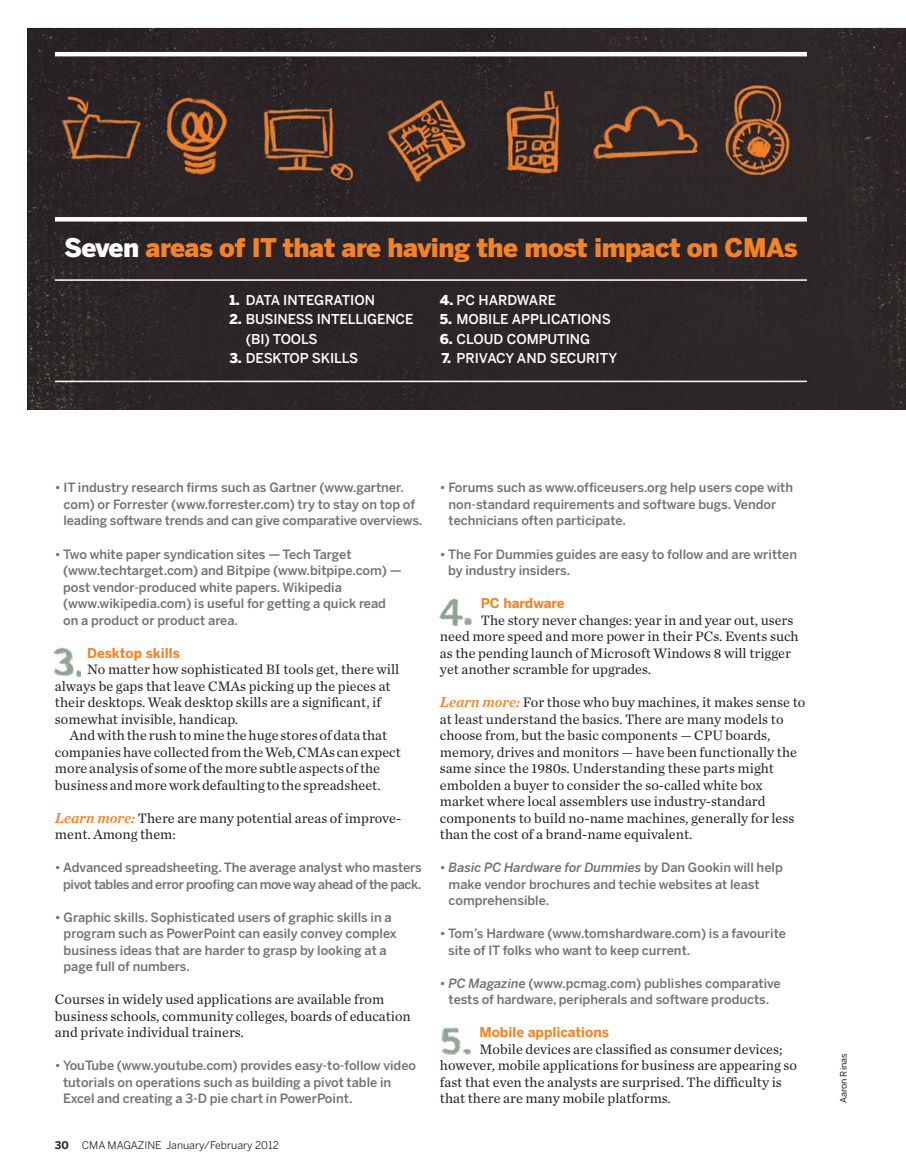
<style>
.page{position:relative;width:906px;height:1176px;background:#fff}
.page>*{position:absolute;margin:0;border:0;box-sizing:border-box;transform-origin:0 0}
.t1{font:900 25.5px "Benton Sans";letter-spacing:-.02em;color:#f58225}
.t2{font:14.25px/16.5px "Chronicle Text G1";color:#231f20}
.t3{font:500 13.5px/19.5px "Benton Sans";letter-spacing:-.01em;color:#fff}
.t4{font:700 13.5px "Benton Sans";color:#f58225}
.t5{font:500 12.75px/16.5px "Benton Sans";color:#717073}
.t6{font:500 12.75px/16.5px "Benton Sans";letter-spacing:-.025em;color:#717073;text-align:right}
.t7{font:10.5px "Benton Sans";color:#231f20}
.t8{font:700 10.5px "Benton Sans";color:#231f20}
.t9{font:9px "Benton Sans";color:#231f20}
.s1{color:#fff}
.s2{font-weight:900}
.s3{font-family:"Chronicle Text G1 Semi";font-style:italic;font-size:15px;color:#f58225}
.s4{font-style:italic}
</style>
<div class="page">
<div style="left:28px;top:28px;width:877px;height:382px;background:#2c2628"></div>
<img style="left:53px;top:647px;width:27px;height:30px">
<img style="left:439px;top:598px;width:33px;height:28px">
<img style="left:440px;top:1027px;width:31px;height:28px">
<img style="left:47px;top:92px;width:99px;height:83px">
<img style="left:375px;top:90px;width:100px;height:100px">
<img style="left:154px;top:84px;width:82px;height:105px">
<img style="left:479px;top:91px;width:95px;height:99px">
<img style="left:717px;top:68px;width:99px;height:130px">
<img style="left:572px;top:90px;width:145px;height:88px">
<img style="left:572px;top:91px;width:2px;height:87px">
<img style="left:705px;top:133px;width:12px;height:44px">
<img style="left:261px;top:93px;width:101px;height:92px">
<hr style="left:55px;top:279px;width:751px;height:2px;background:#fff">
<hr style="left:55px;top:380px;width:751px;height:2px;background:#fff">
<hr style="left:55px;top:217px;width:751px;height:4px;background:#fff">
<hr style="left:55px;top:52px;width:751px;height:4px;background:#fff">
<h1 class="t1" style="left:64px;top:238px;width:735px"><span class="s1">Seven</span> areas of IT that are having the most impact on CMAs</h1>
<p class="t3" style="left:229px;top:291px;width:147px"><span class="s2">1.</span> DATA INTEGRATION</p>
<p class="t3" style="left:246px;top:311px;width:169px;text-indent:-16px"><span class="s2">2.</span> BUSINESS INTELLIGENCE (BI) TOOLS</p>
<p class="t3" style="left:229px;top:350px;width:130px"><span class="s2">3.</span> DESKTOP SKILLS</p>
<p class="t3" style="left:440px;top:291px;width:118px"><span class="s2">4.</span> PC HARDWARE</p>
<p class="t3" style="left:440px;top:311px;width:172px"><span class="s2">5.</span> MOBILE APPLICATIONS</p>
<p class="t3" style="left:440px;top:330px;width:152px"><span class="s2">6.</span> CLOUD COMPUTING</p>
<p class="t3" style="left:441px;top:350px;width:177px"><span class="s2">7.</span> PRIVACY AND SECURITY</p>
<p class="t5" style="left:64px;top:480px;width:360px;text-indent:-9px">• IT industry research firms such as Gartner (www.gartner. com) or Forrester (www.forrester.com) try to stay on top of leading software trends and can give comparative overviews.</p>
<p class="t5" style="left:63px;top:546px;width:340px;text-indent:-8px">• Two white paper syndication sites — Tech Target (www.techtarget.com) and Bitpipe (www.bitpipe.com) — post vendor-produced white papers. Wikipedia (www.wikipedia.com) is useful for getting a quick read on a product or product area.</p>
<p class="t4" style="left:87px;top:647px;width:94px">Desktop skills</p>
<p class="t2" style="left:55px;top:662px;width:346px;text-indent:32px">No matter how sophisticated BI tools get, there will always be gaps that leave CMAs picking up the pieces at their desktops. Weak desktop skills are a significant, if somewhat invisible, handicap.</p>
<p class="t2" style="left:55px;top:728px;width:347px;text-indent:15px">And with the rush to mine the huge stores of data that companies have collected from the Web, CMAs can expect more analysis of some of the more subtle aspects of the business and more work defaulting to the spreadsheet.</p>
<p class="t2" style="left:55px;top:811px;width:348px"><span class="s3">Learn more:</span> There are many potential areas of improve&shy;ment. Among them:</p>
<p class="t6" style="left:55px;top:860px;width:368px">• Advanced spreadsheeting. The average analyst who masters pivot tables and error proofing can move way ahead of the pack.</p>
<p class="t5" style="left:64px;top:909px;width:334px;text-indent:-9px">• Graphic skills. Sophisticated users of graphic skills in a program such as PowerPoint can easily convey complex business ideas that are harder to grasp by looking at a page full of numbers.</p>
<p class="t2" style="left:55px;top:992px;width:357px">Courses in widely used applications are available from business schools, community colleges, boards of education and private individual trainers.</p>
<p class="t5" style="left:63px;top:1058px;width:354px;text-indent:-8px">• YouTube (www.youtube.com) provides easy-to-follow video tutorials on operations such as building a pivot table in<br>Excel and creating a 3-D pie chart in PowerPoint.</p>
<p class="t8" style="left:55px;top:1141px;width:15px">30</p>
<p class="t7" style="left:82px;top:1141px;width:198px">CMA MAGAZINE January/February 2012</p>
<p class="t5" style="left:448px;top:480px;width:346px;text-indent:-9px">• Forums such as www.officeusers.org help users cope with non-standard requirements and software bugs. Vendor technicians often participate.</p>
<p class="t5" style="left:448px;top:546px;width:350px;text-indent:-8px">• The For Dummies guides are easy to follow and are written by industry insiders.</p>
<p class="t4" style="left:480px;top:598px;width:85px">PC hardware</p>
<p class="t2" style="left:440px;top:613px;width:360px;text-indent:41px">The story never changes: year in and year out, users need more speed and more power in their PCs. Events such as the pending launch of Microsoft Windows 8 will trigger yet another scramble for upgrades.</p>
<p class="t2" style="left:440px;top:695px;width:367px"><span class="s3">Learn more:</span> For those who buy machines, it makes sense to at least understand the basics. There are many models to choose from, but the basic components — CPU boards, memory, drives and monitors — have been functionally the same since the 1980s. Understanding these parts might embolden a buyer to consider the so-called white box market where local assemblers use industry-standard components to build no-name machines, generally for less than the cost of a brand-name equivalent.</p>
<p class="t5" style="left:448px;top:860px;width:335px;text-indent:-9px">• <span class="s4">Basic PC Hardware for Dummies</span> by Dan Gookin will help make vendor brochures and techie websites at least comprehensible.</p>
<p class="t5" style="left:448px;top:926px;width:339px;text-indent:-8px">• Tom’s Hardware (www.tomshardware.com) is a favourite site of IT folks who want to keep current.</p>
<p class="t5" style="left:440px;top:975px;width:342px;text-align:center">• <span class="s4">PC Magazine</span> (www.pcmag.com) publishes comparative tests of hardware, peripherals and software products.</p>
<p class="t4" style="left:479px;top:1027px;width:131px">Mobile applications</p>
<p class="t2" style="left:440px;top:1042px;width:358px;text-indent:40px">Mobile devices are classified as consumer devices; however, mobile applications for business are appearing so fast that even the analysts are surprised. The difficulty is that there are many mobile platforms.</p>
<p class="t9" style="left:839px;top:1103px;width:52px;rotate:-90deg">Aaron Rinas</p>
</div>
